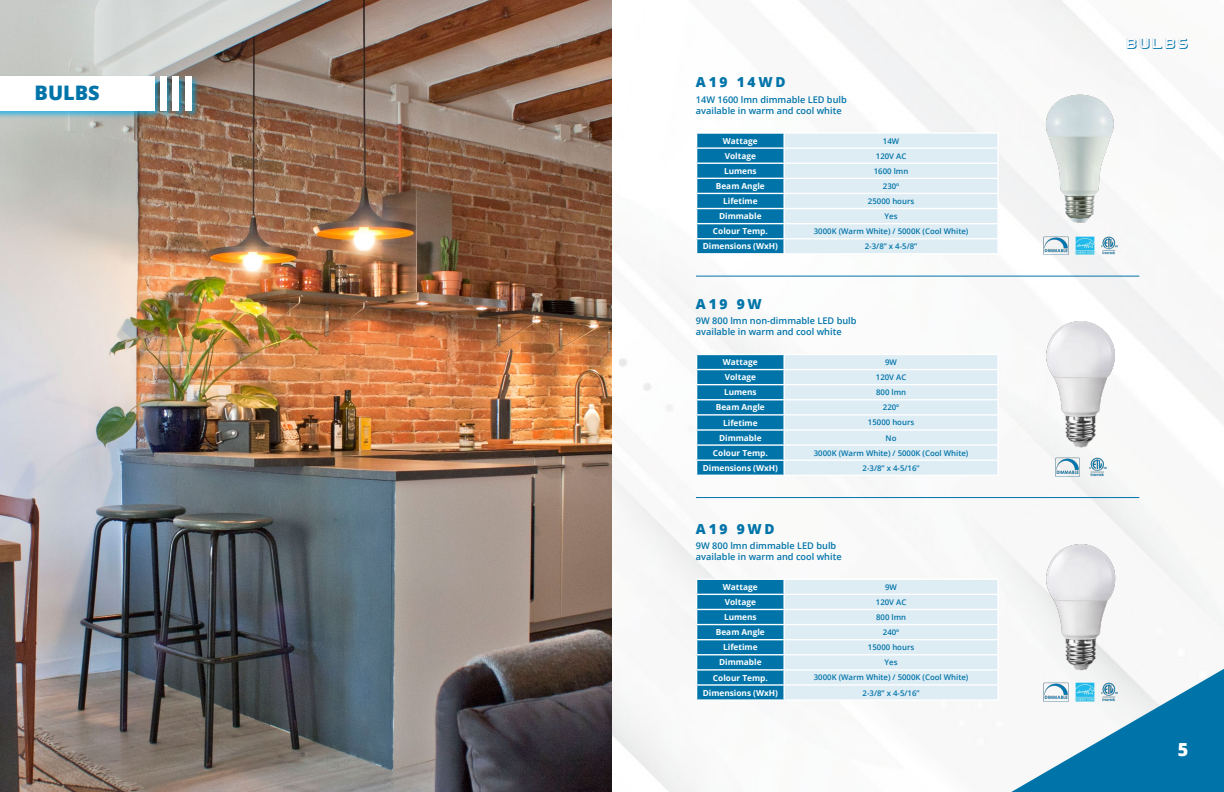
<style>
.page{position:relative;width:1224px;height:792px;background:#fff}
.page>*{position:absolute;margin:0;border:0;box-sizing:border-box;transform-origin:0 0}
.t1{font:800 20px "Open Sans";color:#0074a9}
.t2{font:800 18px "Open Sans";color:#fff}
.t3{font:800 13.8px "Open Sans";letter-spacing:.2em;color:#0074a9}
.t4{font:13.8px "CAT North Shadow";letter-spacing:.2em;color:#0074a9}
.t5{font:600 9.2px/11px "Open Sans";color:#0074a9}
.t6{font:700 8.3px "Open Sans";color:#fff}
.t7{font:600 7.8px "Open Sans";color:#0074a9}
</style>
<div class="page">
<img style="left:0;top:0;width:1224px;height:792px">
<img style="left:1010px;top:91px;width:141px;height:138px">
<img style="left:1005px;top:309px;width:149px;height:145px">
<img style="left:1005px;top:527px;width:149px;height:163px">
<hr style="left:696px;top:132px;width:88px;height:2px;background:#fff">
<hr style="left:784px;top:132px;width:215px;height:2px;background:#fff">
<svg style="left:696px;top:133px;width:303px;height:120px;background:#a7cee1"></svg>
<hr style="left:696px;top:253px;width:88px;height:2px;background:#fff">
<hr style="left:784px;top:253px;width:215px;height:2px;background:#fff">
<svg style="left:696px;top:354px;width:303px;height:121px;background:#a8cfe1"></svg>
<hr style="left:696px;top:475px;width:88px;height:1px;background:#fff">
<hr style="left:784px;top:475px;width:215px;height:1px;background:#fff">
<hr style="left:696px;top:276px;width:443px;height:1px;background:#0074a9">
<hr style="left:696px;top:497px;width:443px;height:1px;background:#0074a9">
<svg style="left:696px;top:579px;width:303px;height:120px;background:#a8cee1"></svg>
<hr style="left:696px;top:699px;width:88px;height:2px;background:#fff">
<hr style="left:784px;top:699px;width:215px;height:2px;background:#fff">
<div style="left:0;top:75px;width:163px;height:45px;background:#00aeef;opacity:.75"></div>
<div style="left:0;top:77px;width:154px;height:34px;background:#fff"></div>
<div style="left:158px;top:75px;width:17px;height:45px;background:#00aeef;opacity:.75"></div>
<div style="left:160px;top:77px;width:6px;height:34px;background:#fff"></div>
<div style="left:170px;top:75px;width:18px;height:45px;background:#00aeef;opacity:.75"></div>
<div style="left:173px;top:77px;width:6px;height:34px;background:#fff"></div>
<div style="left:183px;top:75px;width:17px;height:45px;background:#00aeef;opacity:.75"></div>
<div style="left:185px;top:77px;width:7px;height:34px;background:#fff"></div>
<svg style="left:1011px;top:669px;width:213px;height:123px"></svg>
<img style="left:1076px;top:683px;width:18px;height:18px">
<img style="left:1076px;top:236px;width:18px;height:19px">
<img style="left:1044px;top:683px;width:25px;height:18px">
<img style="left:1044px;top:236px;width:25px;height:19px">
<img style="left:1055px;top:458px;width:25px;height:18px">
<img style="left:1101px;top:683px;width:17px;height:18px">
<img style="left:1101px;top:236px;width:17px;height:19px">
<img style="left:1090px;top:458px;width:16px;height:18px">
<h1 class="t1" style="left:35px;top:78px;width:67px">BULBS</h1>
<h3 class="t3" style="left:696px;top:72px;width:91px">A19 14WD</h3>
<p class="t5" style="left:696px;top:94px;width:152px">14W 1600 lmn dimmable LED bulb available in warm and cool white</p>
<p class="t6" style="left:723px;top:135px;width:36px">Wattage</p>
<p class="t7" style="left:883px;top:135px;width:18px">14W</p>
<p class="t6" style="left:725px;top:150px;width:33px">Voltage</p>
<p class="t7" style="left:876px;top:150px;width:32px">120V AC</p>
<p class="t6" style="left:724px;top:165px;width:34px">Lumens</p>
<p class="t7" style="left:874px;top:166px;width:36px">1600 lmn</p>
<p class="t6" style="left:716px;top:180px;width:50px">Beam Angle</p>
<p class="t7" style="left:883px;top:181px;width:18px">230º</p>
<p class="t6" style="left:723px;top:195px;width:36px">Lifetime</p>
<p class="t7" style="left:868px;top:196px;width:48px">25000 hours</p>
<p class="t6" style="left:719px;top:210px;width:44px">Dimmable</p>
<p class="t7" style="left:885px;top:211px;width:14px">Yes</p>
<p class="t6" style="left:713px;top:225px;width:56px">Colour Temp.</p>
<p class="t7" style="left:814px;top:226px;width:156px">3000K (Warm White) / 5000K (Cool White)</p>
<p class="t6" style="left:703px;top:241px;width:77px">Dimensions (WxH)</p>
<p class="t7" style="left:865px;top:241px;width:54px">2-3/8” x 4-5/8”</p>
<h3 class="t3" style="left:696px;top:293px;width:68px">A19 9W</h3>
<p class="t5" style="left:696px;top:315px;width:162px">9W 800 lmn non-dimmable LED bulb available in warm and cool white</p>
<p class="t6" style="left:723px;top:356px;width:36px">Wattage</p>
<p class="t7" style="left:885px;top:357px;width:13px">9W</p>
<p class="t6" style="left:725px;top:371px;width:33px">Voltage</p>
<p class="t7" style="left:876px;top:372px;width:32px">120V AC</p>
<p class="t6" style="left:724px;top:387px;width:34px">Lumens</p>
<p class="t7" style="left:876px;top:387px;width:32px">800 lmn</p>
<p class="t6" style="left:716px;top:402px;width:50px">Beam Angle</p>
<p class="t7" style="left:883px;top:402px;width:18px">220º</p>
<p class="t6" style="left:723px;top:417px;width:36px">Lifetime</p>
<p class="t7" style="left:868px;top:417px;width:48px">15000 hours</p>
<p class="t6" style="left:719px;top:432px;width:44px">Dimmable</p>
<p class="t7" style="left:886px;top:432px;width:12px">No</p>
<p class="t6" style="left:713px;top:447px;width:56px">Colour Temp.</p>
<p class="t7" style="left:814px;top:447px;width:156px">3000K (Warm White) / 5000K (Cool White)</p>
<p class="t6" style="left:703px;top:462px;width:77px">Dimensions (WxH)</p>
<p class="t7" style="left:863px;top:463px;width:58px">2-3/8” x 4-5/16”</p>
<h3 class="t3" style="left:696px;top:518px;width:80px">A19 9WD</h3>
<p class="t5" style="left:696px;top:540px;width:147px">9W 800 lmn dimmable LED bulb available in warm and cool white</p>
<p class="t6" style="left:723px;top:581px;width:36px">Wattage</p>
<p class="t7" style="left:885px;top:582px;width:13px">9W</p>
<p class="t6" style="left:725px;top:596px;width:33px">Voltage</p>
<p class="t7" style="left:876px;top:597px;width:32px">120V AC</p>
<p class="t6" style="left:724px;top:611px;width:34px">Lumens</p>
<p class="t7" style="left:876px;top:612px;width:32px">800 lmn</p>
<p class="t6" style="left:716px;top:626px;width:50px">Beam Angle</p>
<p class="t7" style="left:883px;top:627px;width:18px">240º</p>
<p class="t6" style="left:723px;top:642px;width:36px">Lifetime</p>
<p class="t7" style="left:868px;top:642px;width:48px">15000 hours</p>
<p class="t6" style="left:719px;top:657px;width:44px">Dimmable</p>
<p class="t7" style="left:885px;top:657px;width:14px">Yes</p>
<p class="t6" style="left:713px;top:672px;width:56px">Colour Temp.</p>
<p class="t7" style="left:814px;top:672px;width:156px">3000K (Warm White) / 5000K (Cool White)</p>
<p class="t6" style="left:703px;top:687px;width:77px">Dimensions (WxH)</p>
<p class="t7" style="left:863px;top:687px;width:58px">2-3/8” x 4-5/16”</p>
<h3 class="t4" style="left:1127px;top:34px;width:63px">BULBS</h3>
<h2 class="t2" style="left:1178px;top:736px;width:12px">5</h2>
</div>
